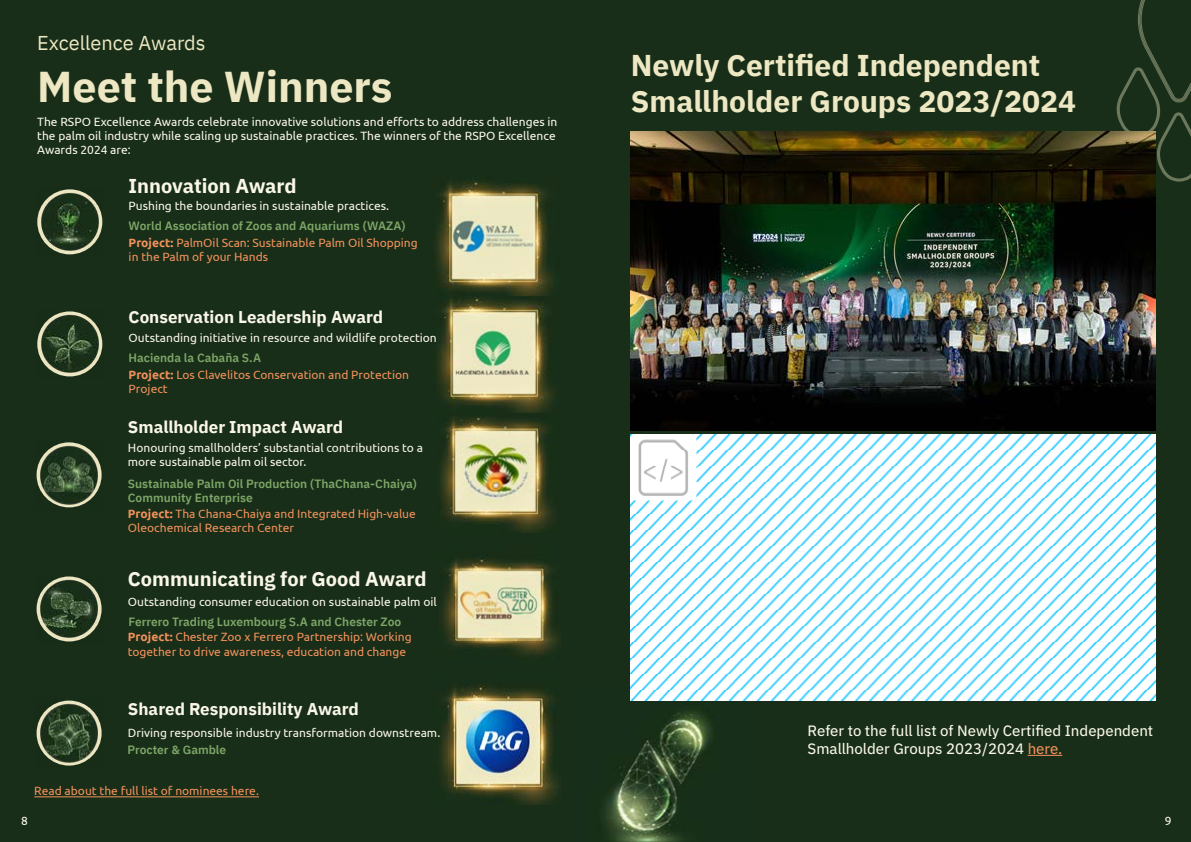
<style>
.page{position:relative;width:1191px;height:842px;background:#182e18}
.page>*{position:absolute;margin:0;border:0;box-sizing:border-box;transform-origin:0 0}
.t1{font:700 43px "IBM Plex Sans";color:#ede8c3}
.t2{font:700 30px/36px "IBM Plex Sans";color:#ede8c3}
.t3{font:700 20px "IBM Plex Sans";color:#faf7e8}
.t4{font:20px "IBM Plex Sans";letter-spacing:-.005em;color:#ede8c3}
.t5{font:700 17px "IBM Plex Sans";color:#faf7e8}
.t6{font:15px/18px "IBM Plex Sans Text";color:#faf7e8}
.t7{font:12px/14.4px "Ubuntu";color:#faf7e8}
.t8{font:12px/14.4px "Ubuntu";color:#f2915c}
.t9{font:600 12px/14.4px "IBM Plex Sans";color:#7da667}
.s1{font-weight:700}
.s2{color:#f2915c}
</style>
<div class="page">
<img style="left:437px;top:181px;width:117px;height:115px">
<img style="left:438px;top:297px;width:117px;height:116px">
<hr style="left:34px;top:796px;width:225px;height:1px;background:#f2915c">
<img style="left:37px;top:189px;width:66px;height:66px">
<img style="left:37px;top:311px;width:66px;height:66px">
<img style="left:440px;top:416px;width:114px;height:116px">
<img style="left:36px;top:442px;width:66px;height:66px">
<img style="left:605px;top:690px;width:107px;height:152px">
<img style="left:442px;top:555px;width:118px;height:101px">
<img style="left:440px;top:683px;width:118px;height:121px">
<hr style="left:1027px;top:755px;width:35px;height:1px;background:#f2915c">
<img style="left:36px;top:576px;width:66px;height:66px">
<img style="left:36px;top:700px;width:66px;height:66px">
<svg style="left:1116px;top:0;width:75px;height:182px"></svg>
<img style="left:630px;top:131px;width:525px;height:299px">
<img style="left:631px;top:435px;width:525px;height:266px">
<h3 class="t4" style="left:37px;top:28px;width:170px">Excellence Awards</h3>
<h1 class="t1" style="left:37px;top:52px;width:357px">Meet the Winners</h1>
<p class="t7" style="left:37px;top:114px;width:522px">The RSPO Excellence Awards celebrate innovative solutions and efforts to address challenges in the palm oil industry while scaling up sustainable practices. The winners of the RSPO Excellence<br>Awards 2024 are:</p>
<h3 class="t3" style="left:129px;top:170px;width:170px">Innovation Award</h3>
<p class="t9" style="left:129px;top:218px;width:278px">World Association of Zoos and Aquariums (WAZA)</p>
<p class="t7" style="left:129px;top:198px;width:262px">Pushing the boundaries in sustainable practices.</p>
<p class="t8" style="left:129px;top:235px;width:291px"><span class="s1">Project:</span> PalmOil Scan: Sustainable Palm Oil Shopping in the Palm of your Hands</p>
<h3 class="t5" style="left:129px;top:304px;width:256px">Conservation Leadership Award</h3>
<p class="t7" style="left:129px;top:330px;width:310px">Outstanding initiative in resource and wildlife protection</p>
<p class="t9" style="left:129px;top:349px;width:134px">Hacienda la Cabaña S.A</p>
<p class="t8" style="left:129px;top:367px;width:282px"><span class="s1">Project:</span> Los Clavelitos Conservation and Protection<br>Project</p>
<h3 class="t5" style="left:128px;top:413px;width:217px">Smallholder Impact Award</h3>
<p class="t7" style="left:128px;top:440px;width:297px">Honouring smallholders’ substantial contributions to a more sustainable palm oil sector.</p>
<p class="t9" style="left:128px;top:475px;width:290px">Sustainable Palm Oil Production (ThaChana-Chaiya)<br>Community Enterprise</p>
<p class="t8" style="left:128px;top:506px;width:289px"><span class="s1">Project:</span> Tha Chana-Chaiya and Integrated High-value<br>Oleochemical Research Center</p>
<h3 class="t3" style="left:128px;top:563px;width:300px">Communicating for Good Award</h3>
<p class="t7" style="left:128px;top:594px;width:310px">Outstanding consumer education on sustainable palm oil</p>
<p class="t9" style="left:129px;top:614px;width:274px">Ferrero Trading Luxembourg S.A and Chester Zoo</p>
<p class="t8" style="left:128px;top:630px;width:285px"><span class="s1">Project:</span> Chester Zoo x Ferrero Partnership: Working together to drive awareness, education and change</p>
<h3 class="t5" style="left:128px;top:695px;width:232px">Shared Responsibility Award</h3>
<p class="t7" style="left:128px;top:725px;width:314px">Driving responsible industry transformation downstream.</p>
<p class="t9" style="left:128px;top:741px;width:100px">Procter &amp; Gamble</p>
<p class="t8" style="left:34px;top:783px;width:226px">Read about the full list of nominees here.</p>
<h2 class="t2" style="left:631px;top:45px;width:447px">Newly Certified Independent<br>Smallholder Groups 2023/2024</h2>
<p class="t6" style="left:807px;top:720px;width:347px">Refer to the full list of Newly Certified Independent<br>Smallholder Groups 2023/2024 <span class="s2">here.</span></p>
<p class="t7" style="left:21px;top:813px;width:8px">8</p>
<p class="t7" style="left:1164px;top:813px;width:8px">9</p>
</div>
